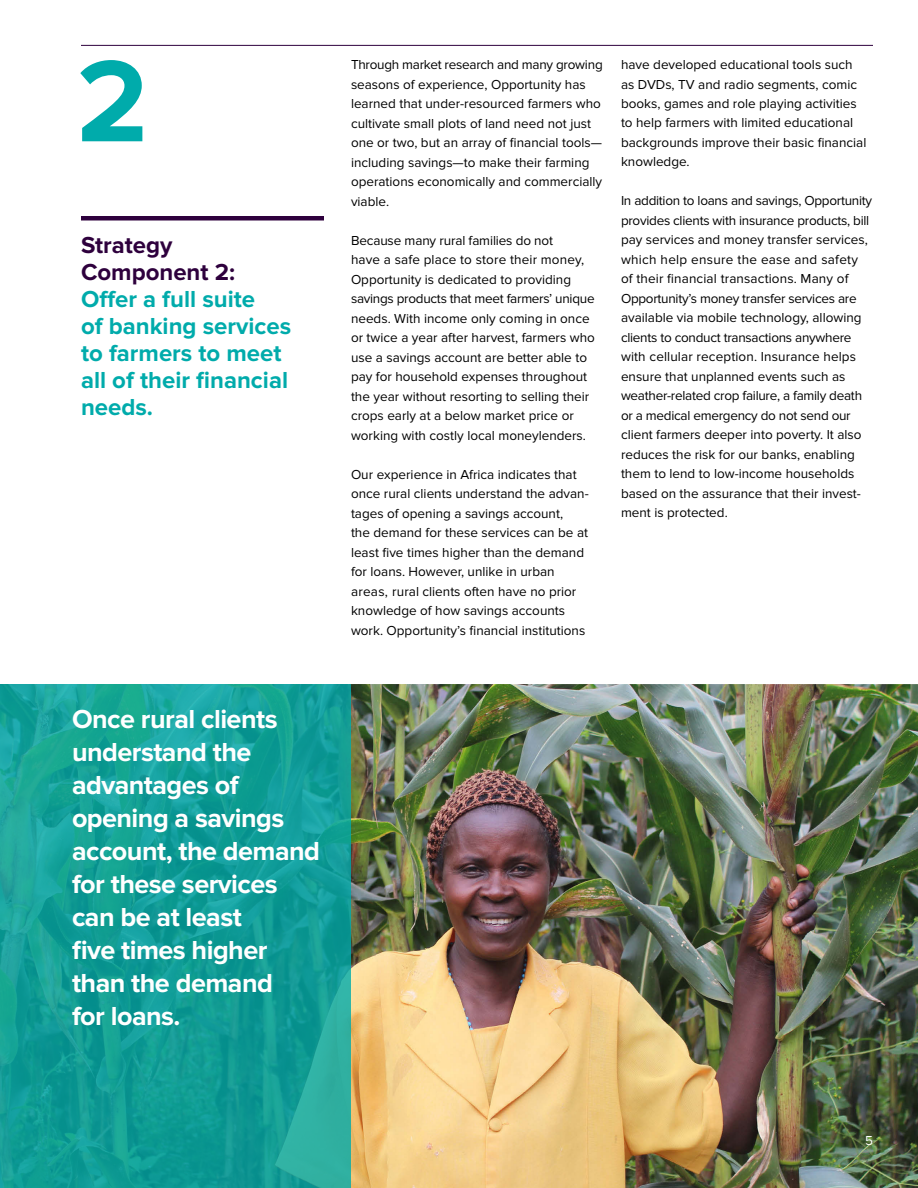
<style>
.page{position:relative;width:918px;height:1188px;background:#fff}
.page>*{position:absolute;margin:0;border:0;box-sizing:border-box;transform-origin:0 0}
.t1{font:700 120px "Proxima Nova";color:#00abab}
.t2{font:700 27px/33px "Proxima Nova";letter-spacing:-.02em;color:#fff}
.t3{font:700 24px/27px "Proxima Nova";color:#00abab}
.t4{font:700 24px "Proxima Nova";color:#2e003d}
.t5{font:13.5px/19.5px "Proxima Nova";color:#000}
.t6{font:13.5px "Proxima Nova";color:#fff}
</style>
<div class="page">
<img style="left:351px;top:684px;width:567px;height:504px">
<hr style="left:81px;top:216px;width:243px;height:4px;background:#2e003d">
<hr style="left:81px;top:45px;width:792px;height:1px;background:#2e003d">
<svg style="left:0;top:684px;width:351px;height:504px;background:#149e97"></svg>
<p class="t1" style="left:76px;top:32px;width:73px">2</p>
<p class="t4" style="left:81px;top:231px;width:93px">Strategy</p>
<p class="t4" style="left:81px;top:258px;width:156px">Component 2:</p>
<p class="t3" style="left:81px;top:286px;width:176px">Offer a full suite</p>
<p class="t3" style="left:81px;top:313px;width:212px">of banking services</p>
<p class="t3" style="left:81px;top:340px;width:202px">to farmers to meet</p>
<p class="t3" style="left:81px;top:367px;width:209px">all of their financial needs.</p>
<p class="t2" style="left:72px;top:703px;width:207px">Once rural clients</p>
<p class="t2" style="left:72px;top:736px;width:181px">understand the</p>
<p class="t2" style="left:72px;top:769px;width:168px">advantages of</p>
<p class="t2" style="left:72px;top:802px;width:214px">opening a savings</p>
<p class="t2" style="left:72px;top:835px;width:250px">account, the demand for these services</p>
<p class="t2" style="left:72px;top:901px;width:171px">can be at least</p>
<p class="t2" style="left:72px;top:934px;width:197px">five times higher</p>
<p class="t2" style="left:72px;top:967px;width:202px">than the demand</p>
<p class="t2" style="left:72px;top:1000px;width:110px">for loans.</p>
<p class="t5" style="left:351px;top:55px;width:254px">Through market research and many growing seasons of experience, Opportunity has learned that under-resourced farmers who cultivate small plots of land need not just one or two, but an array of financial tools— including savings—to make their farming operations economically and commercially viable.</p>
<p class="t5" style="left:351px;top:231px;width:204px">Because many rural families do not</p>
<p class="t5" style="left:351px;top:250px;width:235px">have a safe place to store their money,</p>
<p class="t5" style="left:351px;top:270px;width:222px">Opportunity is dedicated to providing</p>
<p class="t5" style="left:351px;top:289px;width:245px">savings products that meet farmers’ unique needs. With income only coming in once or twice a year after harvest, farmers who use a savings account are better able to pay for household expenses throughout the year without resorting to selling their crops early at a below market price or working with costly local moneylenders.</p>
<p class="t5" style="left:351px;top:465px;width:239px">Our experience in Africa indicates that once rural clients understand the advan&shy;tages of opening a savings account,</p>
<p class="t5" style="left:351px;top:523px;width:239px">the demand for these services can be at least five times higher than the demand</p>
<p class="t5" style="left:351px;top:562px;width:236px">for loans. However, unlike in urban areas, rural clients often have no prior knowledge of how savings accounts work. Opportunity’s financial institutions</p>
<p class="t5" style="left:621px;top:55px;width:247px">have developed educational tools such as DVDs, TV and radio segments, comic books, games and role playing activities to help farmers with limited educational backgrounds improve their basic financial knowledge.</p>
<p class="t5" style="left:621px;top:191px;width:253px">In addition to loans and savings, Opportunity provides clients with insurance products, bill pay services and money transfer services, which help ensure the ease and safety of their financial transactions. Many of Opportunity’s money transfer services are available via mobile technology, allowing clients to conduct transactions anywhere with cellular reception. Insurance helps ensure that unplanned events such as weather-related crop failure, a family death or a medical emergency do not send our client farmers deeper into poverty. It also reduces the risk for our banks, enabling them to lend to low-income households based on the assurance that their invest&shy;ment is protected.</p>
<p class="t6" style="left:865px;top:1132px;width:9px">5</p>
</div>
